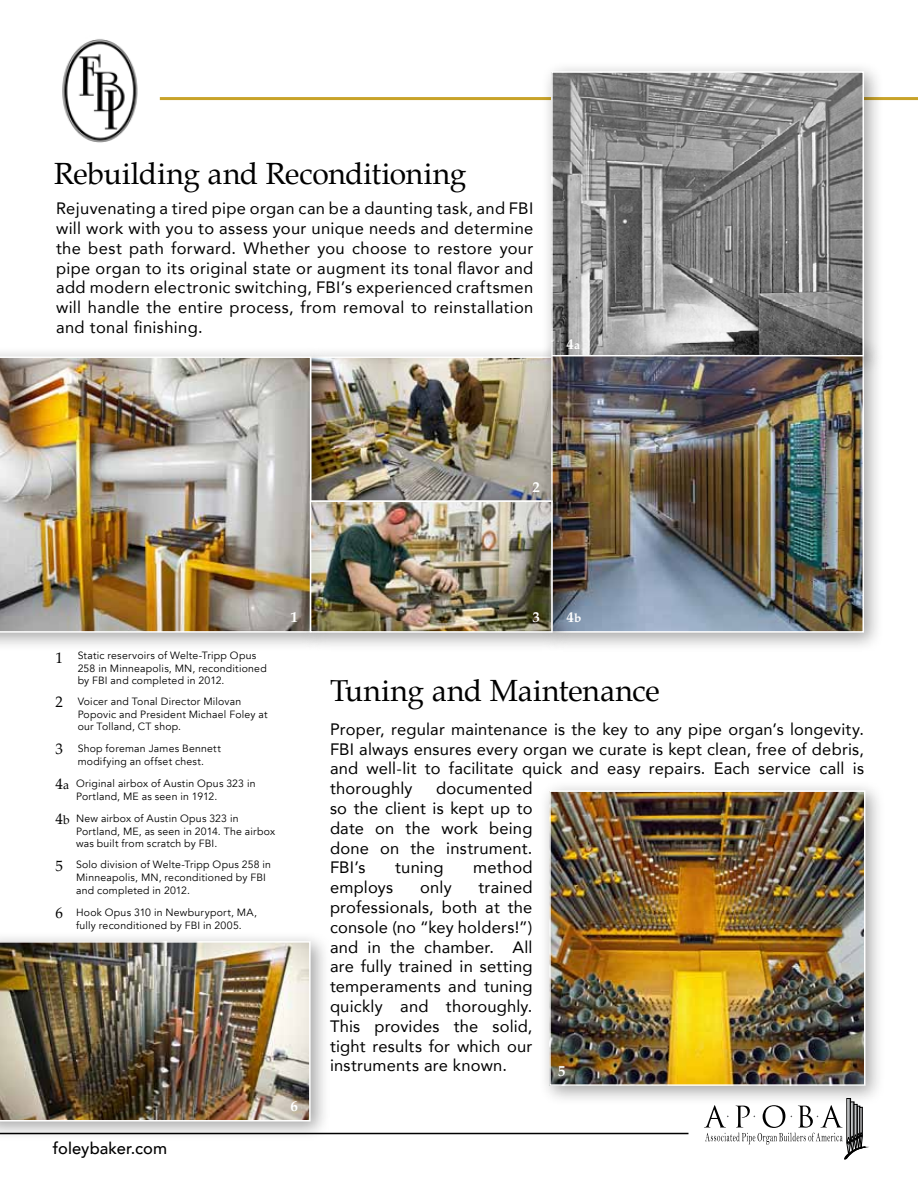
<style>
.page{position:relative;width:918px;height:1188px;background:#fff}
.page>*{position:absolute;margin:0;border:0;box-sizing:border-box;transform-origin:0 0}
.t1{font:30px "Palatino";letter-spacing:-.01em;color:#000}
.t2{font:16.5px/19.8px "Avenir";letter-spacing:.015em;color:#000;text-align:justify}
.t3{font:500 16.5px "Avenir";letter-spacing:.005em;color:#000}
.t4{font:15px "Palatino";color:#000}
.t5{font:700 15px "Palatino";color:#fff}
.t6{font:10.5px/12.6px "Avenir";letter-spacing:.02em;color:#000}
.s1{font-size:12px}
</style>
<div class="page">
<img style="left:62px;top:39px;width:76px;height:104px">
<hr style="left:160px;top:97px;width:758px;height:3px;background:#c8a329">
<div style="left:299px;top:346px;width:310px;height:176px;background:#000;opacity:.35"></div>
<img style="left:331px;top:359px;width:210px;height:131px">
<div style="left:541px;top:337px;width:343px;height:316px;background:#000;opacity:.35"></div>
<img style="left:554px;top:377px;width:307px;height:253px">
<div style="left:551px;top:347px;width:313px;height:286px;border:2px solid #fff"></div>
<div style="left:541px;top:61px;width:343px;height:316px;background:#000;opacity:.35"></div>
<img style="left:554px;top:74px;width:307px;height:279px">
<div style="left:551px;top:71px;width:313px;height:285px;border:2px solid #fff"></div>
<div style="left:539px;top:780px;width:346px;height:326px;background:#000;opacity:.35"></div>
<img style="left:552px;top:793px;width:310px;height:290px">
<div style="left:549px;top:790px;width:316px;height:296px;border:2px solid #fff"></div>
<hr style="left:0;top:1133px;width:688px;height:1px;background:#000">
<svg style="left:704px;top:1099px;width:161px;height:61px"></svg>
<div style="left:0;top:346px;width:331px;height:307px;background:#000;opacity:.35"></div>
<img style="left:0;top:356px;width:311px;height:277px">
<div style="left:299px;top:490px;width:274px;height:163px;background:#000;opacity:.35"></div>
<img style="left:313px;top:503px;width:237px;height:127px">
<div style="left:310px;top:500px;width:243px;height:133px;border:2px solid #fff"></div>
<div style="left:0;top:931px;width:331px;height:210px;background:#000;opacity:.35"></div>
<img style="left:0;top:941px;width:311px;height:181px">
<h1 class="t1" style="left:54px;top:149px;width:414px">Rebuilding and Reconditioning</h1>
<p class="t2" style="left:56px;top:198px;width:479px">Rejuvenating a tired pipe organ can be a daunting task, and FBI will work with you to assess your unique needs and determine the best path forward. Whether you choose to restore your pipe organ to its original state or augment its tonal flavor and add modern electronic switching, FBI’s experienced craftsmen will handle the entire process, from removal to reinstallation and tonal finishing.</p>
<p class="t5" style="left:566px;top:331px;width:15px">4<span class="s1">a</span></p>
<p class="t5" style="left:290px;top:604px;width:9px">1</p>
<p class="t5" style="left:532px;top:474px;width:9px">2</p>
<p class="t5" style="left:532px;top:604px;width:9px">3</p>
<p class="t5" style="left:566px;top:604px;width:17px">4<span class="s1">b</span></p>
<p class="t6" style="left:78px;top:649px;width:191px">Static reservoirs of Welte-Tripp Opus<br>258 in Minneapolis, MN, reconditioned by FBI and completed in 2012.</p>
<p class="t4" style="left:56px;top:645px;width:9px">1</p>
<p class="t4" style="left:56px;top:689px;width:9px">2</p>
<p class="t4" style="left:56px;top:737px;width:9px">3</p>
<p class="t4" style="left:56px;top:772px;width:15px">4<span class="s1">a</span></p>
<p class="t4" style="left:56px;top:807px;width:16px">4<span class="s1">b</span></p>
<p class="t4" style="left:56px;top:853px;width:9px">5</p>
<p class="t4" style="left:56px;top:900px;width:9px">6</p>
<p class="t6" style="left:78px;top:695px;width:191px">Voicer and Tonal Director Milovan<br>Popovic and President Michael Foley at our Tolland, CT shop.</p>
<p class="t6" style="left:78px;top:743px;width:145px">Shop foreman James Bennett modifying an offset chest.</p>
<p class="t6" style="left:76px;top:778px;width:181px">Original airbox of Austin Opus 323 in<br>Portland, ME as seen in 1912.</p>
<p class="t6" style="left:76px;top:813px;width:201px">New airbox of Austin Opus 323 in<br>Portland, ME, as seen in 2014. The airbox was built from scratch by FBI.</p>
<p class="t6" style="left:76px;top:859px;width:197px">Solo division of Welte-Tripp Opus 258 in<br>Minneapolis, MN, reconditioned by FBI and completed in 2012.</p>
<p class="t6" style="left:76px;top:906px;width:182px">Hook Opus 310 in Newburyport, MA, fully reconditioned by FBI in 2005.</p>
<p class="t3" style="left:53px;top:1133px;width:116px">foleybaker.com</p>
<p class="t5" style="left:290px;top:1093px;width:9px">6</p>
<h1 class="t1" style="left:330px;top:666px;width:331px">Tuning and Maintenance</h1>
<p class="t2" style="left:330px;top:719px;width:536px">Proper, regular maintenance is the key to any pipe organ’s longevity.<br>FBI always ensures every organ we curate is kept clean, free of debris, and well-lit to facilitate quick and easy repairs. Each service call is thoroughly</p>
<p class="t2" style="left:330px;top:778px;width:204px;text-indent:106px">documented so the client is kept up to date on the work being done on the instrument.<br>FBI’s</p>
<p class="t2" style="left:395px;top:857px;width:50px">tuning</p>
<p class="t2" style="left:473px;top:857px;width:61px">method</p>
<p class="t2" style="left:330px;top:877px;width:204px;text-indent:149px">trained professionals, both at the console (no “key holders!”) and in the chamber. All are fully trained in setting temperaments and tuning quickly and thoroughly.<br>This provides the solid, tight results for which our instruments are known.</p>
<p class="t2" style="left:330px;top:877px;width:65px">employs</p>
<p class="t2" style="left:420px;top:877px;width:33px">only</p>
<p class="t5" style="left:558px;top:1058px;width:9px">5</p>
</div>
